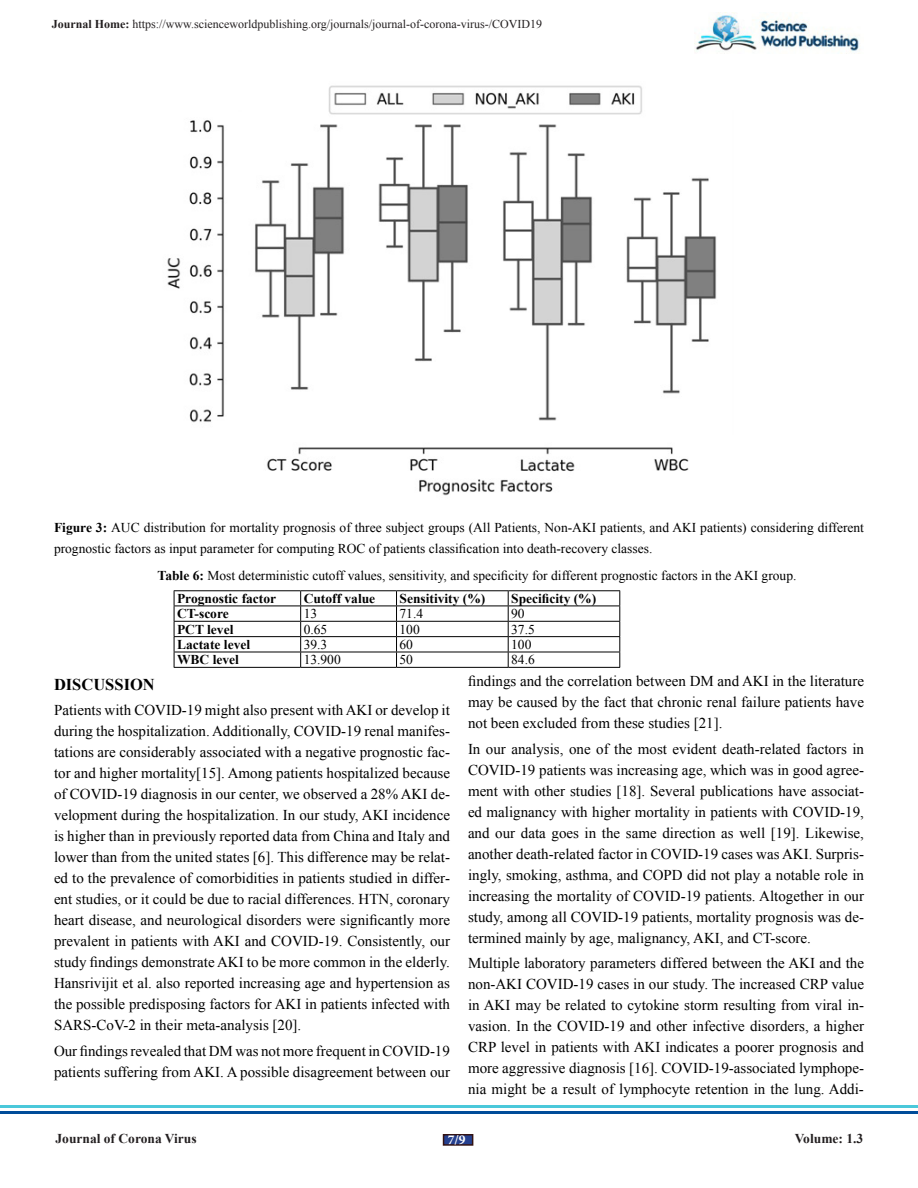
<style>
.page{position:relative;width:918px;height:1188px;background:#fff}
.page>*{position:absolute;margin:0;border:0;box-sizing:border-box;transform-origin:0 0}
.t1{font:700 16.5px "Times New Roman";color:#000}
.t2{font:15px/21px "Times New Roman";color:#000;text-align:justify}
.t3{font:13.5px/20.2px "Times New Roman";color:#000}
.t4{font:700 13.5px "Times New Roman";color:#000}
.t5{font:700 13.5px "Times New Roman";color:#231f20}
.t6{font:700 13.5px "Minion Pro";color:#fff}
.t7{font:12px "Times New Roman";color:#231f20}
.s1{font-weight:700}
</style>
<div class="page">
<div style="left:443px;top:1134px;width:30px;height:12px;background:#25408f;border:2px solid #331313"></div>
<hr style="left:0;top:1105px;width:918px;height:2px;background:#4ac8da">
<hr style="left:0;top:1111px;width:918px;height:2px;background:#004c99">
<img style="left:695px;top:13px;width:165px;height:41px">
<img style="left:167px;top:85px;width:550px;height:411px">
<hr style="left:174px;top:590px;width:127px;height:1px;background:#000">
<hr style="left:301px;top:590px;width:96px;height:1px;background:#000">
<hr style="left:397px;top:590px;width:111px;height:1px;background:#000">
<hr style="left:508px;top:590px;width:112px;height:1px;background:#000">
<hr style="left:174px;top:606px;width:127px;height:1px;background:#000">
<hr style="left:301px;top:606px;width:96px;height:1px;background:#000">
<hr style="left:397px;top:606px;width:111px;height:1px;background:#000">
<hr style="left:508px;top:606px;width:112px;height:1px;background:#000">
<hr style="left:174px;top:621px;width:127px;height:1px;background:#000">
<hr style="left:301px;top:621px;width:96px;height:1px;background:#000">
<hr style="left:397px;top:621px;width:111px;height:1px;background:#000">
<hr style="left:508px;top:621px;width:112px;height:1px;background:#000">
<hr style="left:174px;top:636px;width:127px;height:1px;background:#000">
<hr style="left:301px;top:636px;width:96px;height:1px;background:#000">
<hr style="left:397px;top:636px;width:111px;height:1px;background:#000">
<hr style="left:508px;top:636px;width:112px;height:1px;background:#000">
<hr style="left:174px;top:652px;width:127px;height:1px;background:#000">
<hr style="left:301px;top:652px;width:96px;height:1px;background:#000">
<hr style="left:397px;top:652px;width:111px;height:1px;background:#000">
<hr style="left:508px;top:652px;width:112px;height:1px;background:#000">
<hr style="left:174px;top:667px;width:127px;height:1px;background:#000">
<hr style="left:301px;top:667px;width:96px;height:1px;background:#000">
<hr style="left:397px;top:667px;width:111px;height:1px;background:#000">
<hr style="left:508px;top:667px;width:112px;height:1px;background:#000">
<svg style="left:174px;top:591px;width:1px;height:76px"></svg>
<svg style="left:300px;top:591px;width:1px;height:76px"></svg>
<svg style="left:396px;top:591px;width:1px;height:76px"></svg>
<svg style="left:508px;top:591px;width:1px;height:76px"></svg>
<svg style="left:619px;top:591px;width:1px;height:76px"></svg>
<p class="t7" style="left:52px;top:16px;width:492px"><span class="s1">Journal Home:</span> https://www.scienceworldpublishing.org/journals/journal-of-corona-virus-/COVID19</p>
<p class="t3" style="left:54px;top:517px;width:811px"><span class="s1">Figure 3:</span> AUC distribution for mortality prognosis of three subject groups (All Patients, Non-AKI patients, and AKI patients) considering different prognostic factors as input parameter for computing ROC of patients classification into death-recovery classes.</p>
<p class="t3" style="left:177px;top:564px;width:621px;line-height:23px;text-indent:-19px"><span class="s1">Table 6:</span> Most deterministic cutoff values, sensitivity, and specificity for different prognostic factors in the AKI group.<br><span class="s1">Prognostic factor</span></p>
<p class="t4" style="left:304px;top:589px;width:73px">Cutoff value</p>
<p class="t4" style="left:400px;top:589px;width:87px">Sensitivity (%)</p>
<p class="t4" style="left:511px;top:589px;width:87px">Specificity (%)</p>
<p class="t4" style="left:177px;top:604px;width:53px">CT-score</p>
<p class="t3" style="left:304px;top:603px;width:15px">13</p>
<p class="t3" style="left:400px;top:603px;width:25px">71.4</p>
<p class="t3" style="left:511px;top:603px;width:15px">90</p>
<p class="t4" style="left:177px;top:620px;width:58px">PCT level</p>
<p class="t3" style="left:304px;top:619px;width:25px">0.65</p>
<p class="t3" style="left:400px;top:619px;width:22px">100</p>
<p class="t3" style="left:511px;top:619px;width:25px">37.5</p>
<p class="t4" style="left:177px;top:635px;width:75px">Lactate level</p>
<p class="t3" style="left:304px;top:634px;width:25px">39.3</p>
<p class="t3" style="left:400px;top:634px;width:15px">60</p>
<p class="t3" style="left:511px;top:634px;width:22px">100</p>
<p class="t4" style="left:177px;top:650px;width:63px">WBC level</p>
<p class="t3" style="left:304px;top:650px;width:39px">13.900</p>
<p class="t3" style="left:400px;top:650px;width:15px">50</p>
<p class="t3" style="left:511px;top:650px;width:25px">84.6</p>
<p class="t1" style="left:54px;top:673px;width:102px">DISCUSSION</p>
<p class="t2" style="left:54px;top:700px;width:398px">Patients with COVID-19 might also present with AKI or develop it during the hospitalization. Additionally, COVID-19 renal manifes&shy;tations are considerably associated with a negative prognostic fac&shy;tor and higher mortality[15]. Among patients hospitalized because of COVID-19 diagnosis in our center, we observed a 28% AKI de&shy;velopment during the hospitalization. In our study, AKI incidence is higher than in previously reported data from China and Italy and lower than from the united states [6]. This difference may be relat&shy;ed to the prevalence of comorbidities in patients studied in differ&shy;ent studies, or it could be due to racial differences. HTN, coronary heart disease, and neurological disorders were significantly more prevalent in patients with AKI and COVID-19. Consistently, our study findings demonstrate AKI to be more common in the elderly.<br>Hansrivijit et al. also reported increasing age and hypertension as the possible predisposing factors for AKI in patients infected with SARS-CoV-2 in their meta-analysis [20].</p>
<p class="t2" style="left:54px;top:1040px;width:398px">Our findings revealed that DM was not more frequent in COVID-19 patients suffering from AKI. A possible disagreement between our</p>
<p class="t2" style="left:468px;top:671px;width:398px">findings and the correlation between DM and AKI in the literature may be caused by the fact that chronic renal failure patients have not been excluded from these studies [21].</p>
<p class="t2" style="left:468px;top:738px;width:398px">In our analysis, one of the most evident death-related factors in COVID-19 patients was increasing age, which was in good agree&shy;ment with other studies [18]. Several publications have associat&shy;ed malignancy with higher mortality in patients with COVID-19, and our data goes in the same direction as well [19]. Likewise, another death-related factor in COVID-19 cases was AKI. Surpris&shy;ingly, smoking, asthma, and COPD did not play a notable role in increasing the mortality of COVID-19 patients. Altogether in our study, among all COVID-19 patients, mortality prognosis was de&shy;termined mainly by age, malignancy, AKI, and CT-score.</p>
<p class="t2" style="left:468px;top:953px;width:398px">Multiple laboratory parameters differed between the AKI and the non-AKI COVID-19 cases in our study. The increased CRP value in AKI may be related to cytokine storm resulting from viral in&shy;vasion. In the COVID-19 and other infective disorders, a higher CRP level in patients with AKI indicates a poorer prognosis and more aggressive diagnosis [16]. COVID-19-associated lymphope&shy;nia might be a result of lymphocyte retention in the lung. Addi-</p>
<p class="t5" style="left:56px;top:1129px;width:143px">Journal of Corona Virus</p>
<p class="t5" style="left:795px;top:1129px;width:70px">Volume: 1.3</p>
<p class="t6" style="left:448px;top:1130px;width:19px">7/9</p>
</div>
